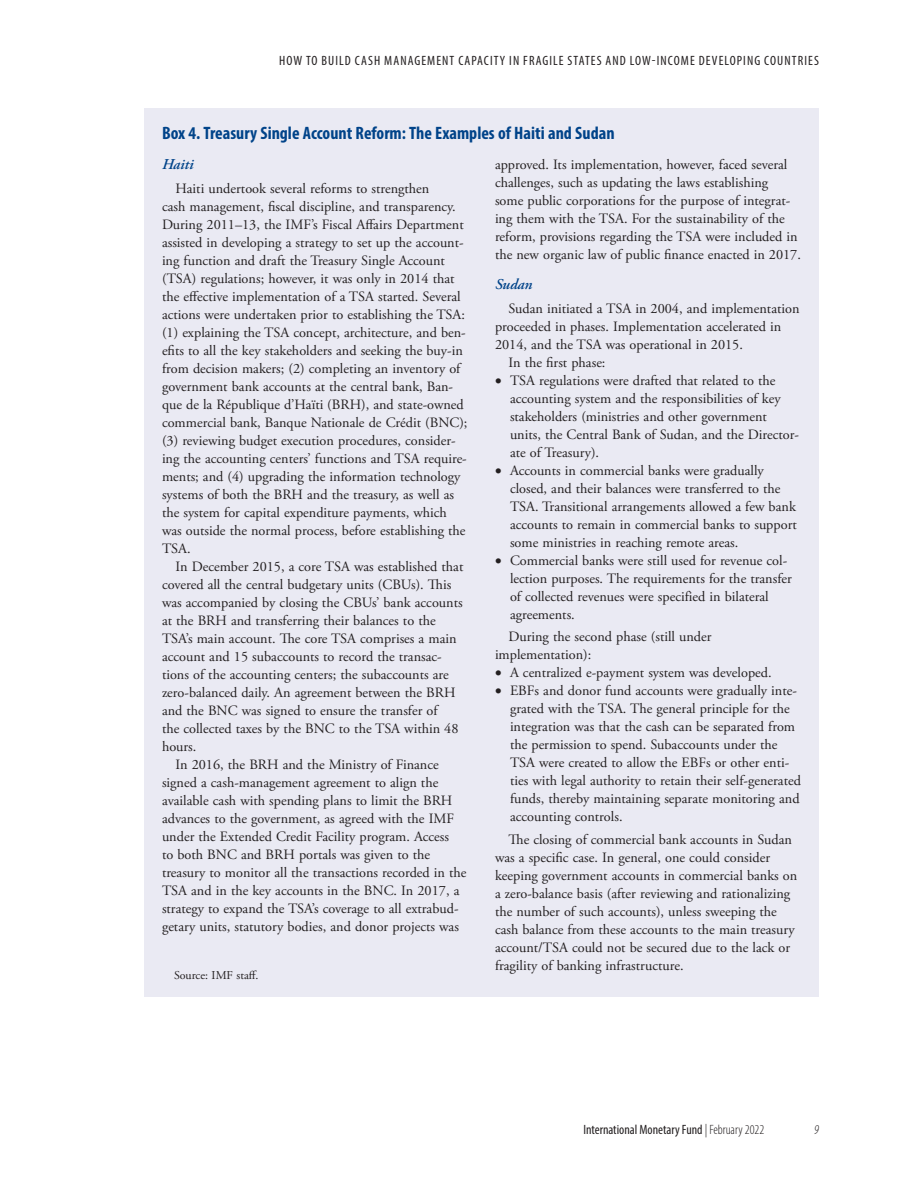
<style>
.page{position:relative;width:918px;height:1188px;background:#fff}
.page>*{position:absolute;margin:0;border:0;box-sizing:border-box;transform-origin:0 0}
.Box_Title{font:700 condensed 18px "Myriad Pro";color:#004389}
.Box_A_Head{font:italic 600 15px "Adobe Garamond Pro";color:#004389}
.Box_Normal{font:14.25px/18px "Adobe Garamond Pro";color:#231f20}
.rrh{font:condensed 13.5px "Myriad Pro";letter-spacing:.08em;color:#231f20}
.RH_Foot{font:condensed 13.5px "Myriad Pro";color:#231f20}
.t1{font:italic 300 condensed 13.5px "Myriad Pro";color:#231f20}
.Footnote_Text{font:12px "Adobe Garamond Pro";color:#231f20}
.s1{font-weight:300}
</style>
<div class="page">
<div style="left:144px;top:141px;width:675px;height:856px;background:#eaeaf3"></div>
<div style="left:144px;top:108px;width:675px;height:33px;background:#eaeaf3"></div>
<p class="rrh" style="left:279px;top:52px;width:89px">HOW TO BUILD CASH</p>
<p class="rrh" style="left:384px;top:52px;width:45px">MANAGEMENT</p>
<p class="rrh" style="left:458px;top:52px;width:13px">CAPACIT</p>
<p class="rrh" style="left:500px;top:52px;width:81px">Y IN FRAGILE STATES</p>
<p class="rrh" style="left:606px;top:52px;width:8px">AND</p>
<p class="rrh" style="left:630px;top:52px;width:39px">LOW-INCOME</p>
<p class="rrh" style="left:699px;top:52px;width:27px">DEVELOPIN</p>
<p class="rrh" style="left:754px;top:52px;width:37px">G COUNTRIES</p>
<p class="Box_Title" style="left:162px;top:122px;width:454px">Box 4. Treasury Single Account Reform: The Examples of Haiti and Sudan</p>
<p class="Box_A_Head" style="left:162px;top:156px;width:33px">Haiti</p>
<p class="Box_Normal" style="left:162px;top:180px;width:307px;text-indent:14px">Haiti undertook several reforms to strengthen<br>cash management, fiscal discipline, and transparency.<br>During 2011–13, the IMF’s Fiscal Affairs Department assisted in developing a strategy to set up the account&shy;ing function and draft the Treasury Single Account (TSA) regulations; however, it was only in 2014 that the effective implementation of a TSA started. Several actions were undertaken prior to establishing the TSA: (1) explaining the TSA concept, architecture, and ben&shy;efits to all the key stakeholders and seeking the buy-in from decision makers; (2) completing an inventory of government bank accounts at the central bank, Ban&shy;que de la République d’Haïti (BRH), and state-owned commercial bank, Banque Nationale de Crédit (BNC); (3) reviewing budget execution procedures, consider&shy;ing the accounting centers’ functions and TSA require&shy;ments; and (4) upgrading the information technology systems of both the BRH and the treasury, as well as the system for capital expenditure payments, which was outside the normal process, before establishing the TSA.</p>
<p class="Box_Normal" style="left:162px;top:558px;width:303px;text-indent:14px">In December 2015, a core TSA was established that covered all the central budgetary units (CBUs). This was accompanied by closing the CBUs’ bank accounts at the BRH and transferring their balances to the TSA’s main account. The core TSA comprises a main account and 15 subaccounts to record the transac&shy;tions of the accounting centers; the subaccounts are zero-balanced daily. An agreement between the BRH and the BNC was signed to ensure the transfer of<br>the collected taxes by the BNC to the TSA within 48 hours.</p>
<p class="Box_Normal" style="left:162px;top:756px;width:306px;text-indent:14px">In 2016, the BRH and the Ministry of Finance signed a cash-management agreement to align the available cash with spending plans to limit the BRH advances to the government, as agreed with the IMF under the Extended Credit Facility program. Access<br>to both BNC and BRH portals was given to the treasury to monitor all the transactions recorded in the TSA and in the key accounts in the BNC. In 2017, a strategy to expand the TSA’s coverage to all extrabud&shy;getary units, statutory bodies, and donor projects was</p>
<p class="Footnote_Text" style="left:174px;top:968px;width:86px">Source: IMF staff.</p>
<p class="Box_Normal" style="left:495px;top:156px;width:307px">approved. Its implementation, however, faced several challenges, such as updating the laws establishing<br>some public corporations for the purpose of integrat&shy;ing them with the TSA. For the sustainability of the reform, provisions regarding the TSA were included in the new organic law of public finance enacted in 2017.</p>
<p class="Box_A_Head" style="left:495px;top:275px;width:39px">Sudan</p>
<p class="Box_Normal" style="left:495px;top:300px;width:306px;text-indent:14px">Sudan initiated a TSA in 2004, and implementation proceeded in phases. Implementation accelerated in<br>2014, and the TSA was operational in 2015.</p>
<p class="Box_Normal" style="left:508px;top:354px;width:99px">In the first phase:</p>
<p class="Box_Normal" style="left:510px;top:372px;width:291px;text-indent:-15px">• TSA regulations were drafted that related to the accounting system and the responsibilities of key stakeholders (ministries and other government units, the Central Bank of Sudan, and the Director&shy;ate of Treasury).</p>
<p class="Box_Normal" style="left:510px;top:462px;width:288px;text-indent:-15px">• Accounts in commercial banks were gradually closed, and their balances were transferred to the TSA. Transitional arrangements allowed a few bank accounts to remain in commercial banks to support some ministries in reaching remote areas.</p>
<p class="Box_Normal" style="left:510px;top:552px;width:283px;text-indent:-15px">• Commercial banks were still used for revenue col&shy;lection purposes. The requirements for the transfer of collected revenues were specified in bilateral agreements.</p>
<p class="Box_Normal" style="left:495px;top:628px;width:218px;text-indent:14px">During the second phase (still under implementation):</p>
<p class="Box_Normal" style="left:495px;top:664px;width:278px">• A centralized e-payment system was developed.</p>
<p class="Box_Normal" style="left:510px;top:682px;width:292px;text-indent:-15px">• EBFs and donor fund accounts were gradually inte&shy;grated with the TSA. The general principle for the integration was that the cash can be separated from the permission to spend. Subaccounts under the TSA were created to allow the EBFs or other enti&shy;ties with legal authority to retain their self-generated funds, thereby maintaining separate monitoring and accounting controls.</p>
<p class="Box_Normal" style="left:495px;top:831px;width:304px;text-indent:14px">The closing of commercial bank accounts in Sudan was a specific case. In general, one could consider keeping government accounts in commercial banks on a zero-balance basis (after reviewing and rationalizing the number of such accounts), unless sweeping the cash balance from these accounts to the main treasury account/TSA could not be secured due to the lack or fragility of banking infrastructure.</p>
<p class="RH_Foot" style="left:583px;top:1121px;width:182px">INTERNATIONAL MONETARY FUND <span class="s1">| February 2022</span></p>
<p class="t1" style="left:814px;top:1122px;width:6px">9</p>
</div>
